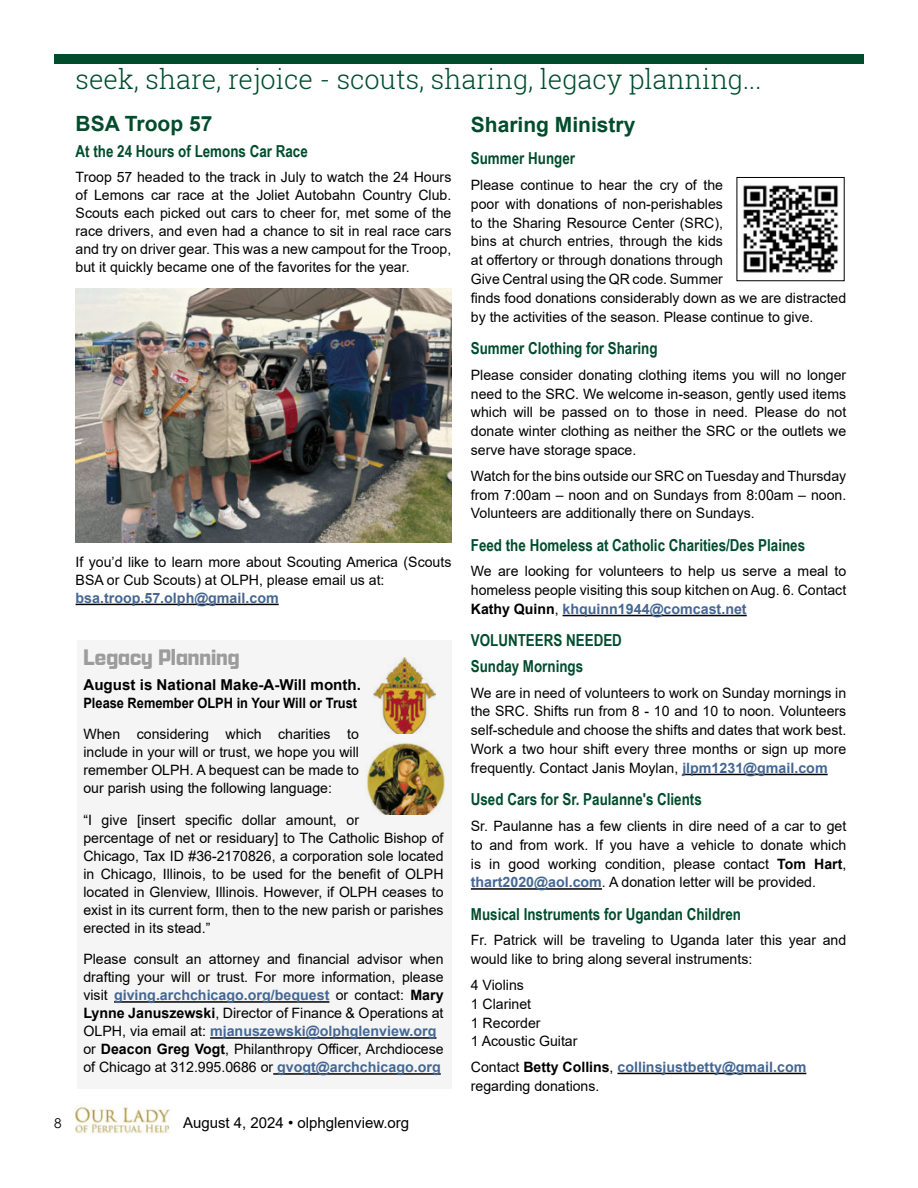
<style>
.page{position:relative;width:918px;height:1188px;background:#fff}
.page>*{position:absolute;margin:0;border:0;box-sizing:border-box;transform-origin:0 0}
.t1{font:300 27px "Roboto Slab";color:#004c2d}
.t2{font:700 24px "Apotek";color:#9c9c9c}
.t3{font:700 21px "Arial";color:#004c2d}
.t4{font:700 16.5px/25.7px "Arial Narrow";color:#004c2d}
.t5{font:700 15px "Arial";color:#000}
.t6{font:15px "Qdgcqj Arial";color:#000}
.t7{font:14.25px/18.9px "Qdgcqj Arial";color:#000}
.t8{font:700 14.25px "Arial";color:#456793}
.t9{font:14.25px "Wsqmjq Arial";color:#000}
.t10{font:700 14.25px "Arial";color:#000;scale:.9 1}
.t11{font:13.5px "Century Gothic";color:#000}
.s1{font-family:"Wsqmjq Arial";font-weight:400;color:#000}
.s2{font-family:"Qdgcqj Arial";font-weight:400;color:#000}
.s3{color:#000}
.s4{font-family:"Arial";font-weight:700}
.s5{font-family:"Wsqmjq Arial"}
.s6{font-family:"Arial";font-weight:700;color:#456793}
</style>
<div class="page">
<img style="left:75px;top:1107px;width:95px;height:27px">
<div style="left:54px;top:54px;width:810px;height:9px;background:#004c2d"></div>
<img style="left:743px;top:185px;width:96px;height:88px">
<div style="left:77px;top:640px;width:374px;height:449px;background:#f1f1f1"></div>
<hr style="left:114px;top:1001px;width:215px;height:2px;background:#000">
<hr style="left:210px;top:1037px;width:226px;height:2px;background:#000">
<hr style="left:273px;top:1073px;width:168px;height:2px;background:#000">
<img style="left:373px;top:658px;width:62px;height:76px">
<img style="left:367px;top:743px;width:78px;height:71px">
<hr style="left:76px;top:604px;width:203px;height:1px;background:#000">
<img style="left:76px;top:288px;width:375px;height:255px">
<hr style="left:563px;top:615px;width:184px;height:1px;background:#000">
<hr style="left:682px;top:774px;width:146px;height:1px;background:#000">
<hr style="left:471px;top:888px;width:131px;height:2px;background:#000">
<hr style="left:617px;top:1073px;width:189px;height:1px;background:#000">
<h1 class="t1" style="left:76px;top:60px;width:688px">seek, share, rejoice - scouts, sharing, legacy planning...</h1>
<h3 class="t3" style="left:76px;top:109px;width:138px">BSA Troop 57</h3>
<p class="t4" style="left:76px;top:138px;width:234px">At the 24 Hours of Lemons Car Race</p>
<p class="t7" style="left:76px;top:168px;width:377px;line-height:18px;text-align:justify">Troop 57 headed to the track in July to watch the 24 Hours of Lemons car race at the Joliet Autobahn Country Club.<br>Scouts each picked out cars to cheer for, met some of the race drivers, and even had a chance to sit in real race cars and try on driver gear. This was a new campout for the Troop, but it quickly became one of the favorites for the year.</p>
<p class="t7" style="left:76px;top:553px;width:377px;line-height:18px">If you’d like to learn more about Scouting America (Scouts<br>BSA or Cub Scouts) at OLPH, please email us at:</p>
<p class="t8" style="left:76px;top:588px;width:205px">bsa.troop.57.olph@gmail.com</p>
<h2 class="t2" style="left:83px;top:642px;width:158px">Legacy Planning</h2>
<p class="t5" style="left:83px;top:674px;width:279px">August is National Make-A-Will month.</p>
<p class="t10" style="left:83px;top:693px;width:306px">Please Remember OLPH in Your Will or Trust</p>
<p class="t7" style="left:83px;top:725px;width:277px;line-height:18px;text-align:justify">When considering which charities to include in your will or trust, we hope you will remember OLPH. A bequest can be made to our parish using the following language:</p>
<p class="t7" style="left:83px;top:811px;width:362px;line-height:18px">“I give [insert specific dollar amount, or<br>percentage of net or residuary] to The Catholic Bishop of Chicago, Tax ID #36-2170826, a corporation sole located in Chicago, Illinois, to be used for the benefit of OLPH located in Glenview, Illinois. However, if OLPH ceases to exist in its current form, then to the new parish or parishes erected in its stead.”</p>
<p class="t7" style="left:83px;top:950px;width:362px;line-height:18px">Please consult an attorney and financial advisor when drafting your will or trust. For more information, please</p>
<p class="t8" style="left:83px;top:985px;width:362px"><span class="s1">visit</span> giving.archchicago.org/bequest <span class="s2">or contact:</span> <span class="s3">Mary</span></p>
<p class="t7" style="left:83px;top:1004px;width:362px"><span class="s4">Lynne Januszewski</span>, Director of Finance &amp; Operations at</p>
<p class="t8" style="left:83px;top:1021px;width:355px"><span class="s2">OLPH, via email at:</span> mjanuszewski@olphglenview.org</p>
<p class="t7" style="left:83px;top:1040px;width:362px;line-height:18px"><span class="s5">or</span> <span class="s4">Deacon Greg Vogt</span>, Philanthropy Officer, Archdiocese of Chicago at 312.995.0686 or <span class="s6">gvogt@archchicago.org</span></p>
<p class="t11" style="left:54px;top:1113px;width:9px">8</p>
<p class="t6" style="left:183px;top:1112px;width:228px">August 4, 2024 • olphglenview.org</p>
<h3 class="t3" style="left:471px;top:110px;width:166px">Sharing Ministry</h3>
<p class="t4" style="left:471px;top:145px;width:106px">Summer Hunger</p>
<p class="t7" style="left:471px;top:175px;width:377px">Please continue to hear the cry of the<br>poor with donations of non-perishables<br>to the Sharing Resource Center (SRC),<br>bins at church entries, through the kids<br>at offertory or through donations through<br>Give Central using the QR code. Summer<br>finds food donations considerably down as we are distracted by the activities of the season. Please continue to give.</p>
<p class="t4" style="left:471px;top:335px;width:188px">Summer Clothing for Sharing</p>
<p class="t7" style="left:471px;top:365px;width:377px;text-align:justify">Please consider donating clothing items you will no longer need to the SRC. We welcome in-season, gently used items which will be passed on to those in need. Please do not donate winter clothing as neither the SRC or the outlets we serve have storage space.</p>
<p class="t7" style="left:471px;top:466px;width:377px;text-align:justify">Watch for the bins outside our SRC on Tuesday and Thursday from 7:00am – noon and on Sundays from 8:00am – noon.<br>Volunteers are additionally there on Sundays.</p>
<p class="t4" style="left:471px;top:531px;width:336px">Feed the Homeless at Catholic Charities/Des Plaines</p>
<p class="t7" style="left:471px;top:562px;width:377px">We are looking for volunteers to help us serve a meal to homeless people visiting this soup kitchen on Aug. 6. Contact</p>
<p class="t8" style="left:471px;top:599px;width:277px"><span class="s3">Kathy Quinn</span><span class="s1">,</span> khquinn1944@comcast.net</p>
<p class="t4" style="left:471px;top:627px;width:153px">VOLUNTEERS NEEDED<br>Sunday Mornings</p>
<p class="t7" style="left:471px;top:683px;width:377px;text-align:justify">We are in need of volunteers to work on Sunday mornings in the SRC. Shifts run from 8 - 10 and 10 to noon. Volunteers self-schedule and choose the shifts and dates that work best.<br>Work a two hour shift every three months or sign up more frequently. Contact Janis Moylan, <span class="s6">jlpm1231@gmail.com</span></p>
<p class="t4" style="left:471px;top:786px;width:232px">Used Cars for Sr. Paulanne's Clients</p>
<p class="t7" style="left:471px;top:816px;width:377px;text-align:justify">Sr. Paulanne has a few clients in dire need of a car to get to and from work. If you have a vehicle to donate which is in good working condition, please contact <span class="s4">Tom Hart</span><span class="s5">,</span></p>
<p class="t9" style="left:471px;top:873px;width:347px"><span class="s6">thart2020@aol.com</span>. A donation letter will be provided.</p>
<p class="t4" style="left:471px;top:900px;width:272px">Musical Instruments for Ugandan Children</p>
<p class="t7" style="left:471px;top:931px;width:377px">Fr. Patrick will be traveling to Uganda later this year and would like to bring along several instruments:</p>
<p class="t7" style="left:471px;top:975px;width:108px">4 Violins<br>1 Clarinet<br>1 Recorder<br>1 Acoustic Guitar</p>
<p class="t8" style="left:471px;top:1057px;width:337px"><span class="s2">Contact</span> <span class="s3">Betty Collins</span><span class="s1">,</span> collinsjustbetty@gmail.com</p>
<p class="t7" style="left:471px;top:1076px;width:130px">regarding donations.</p>
</div>
